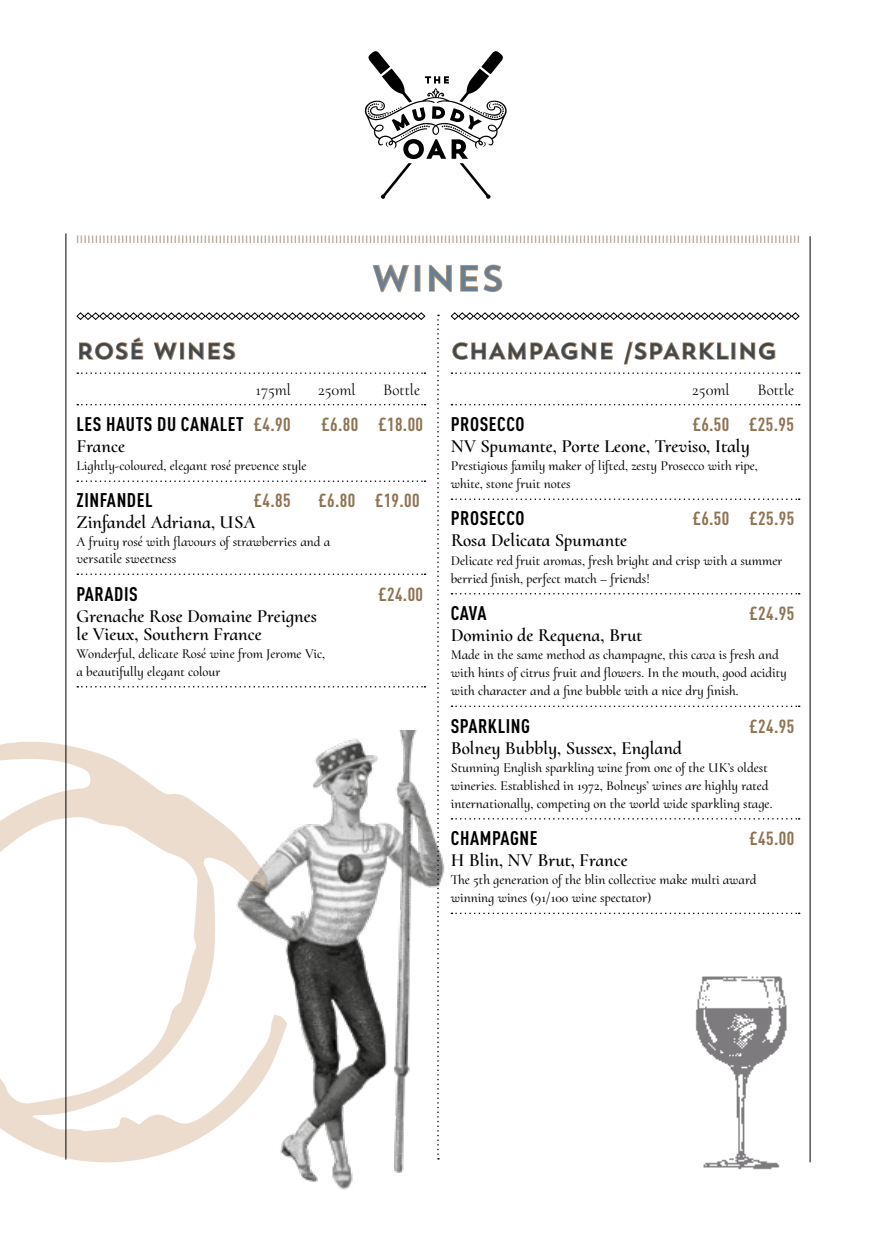
<style>
.page{position:relative;width:876px;height:1242px;background:#fff}
.page>*{position:absolute;margin:0;border:0;box-sizing:border-box;transform-origin:0 0}
.t1{font:36px "Trend Sans One";letter-spacing:-.02em;color:#697f91}
.t2{font:22.5px "Trend Sans One";letter-spacing:-.02em;color:#3f474b}
.t3{font:700 19.5px "DIN Cond";letter-spacing:.03em;color:#000}
.t4{font:600 18.75px/18px "Cormorant Upright";color:#000}
.t5{font:700 18.75px "DIN Cond";letter-spacing:.02em;color:#8f7251}
.t6{font:16.5px "Cormorant Upright";color:#000}
.t7{font:500 14.25px "Cormorant Upright";color:#000}
.t8{font:500 13.8px/18px "Cormorant Upright";color:#000}
.s1{font-size:18.75px;color:#8f7251}
</style>
<div class="page">
<svg style="left:365px;top:51px;width:142px;height:148px"></svg>
<svg style="left:450px;top:312px;width:350px;height:8px"></svg>
<svg style="left:451px;top:372px;width:349px;height:2px"></svg>
<svg style="left:451px;top:404px;width:349px;height:1px"></svg>
<svg style="left:451px;top:498px;width:349px;height:2px"></svg>
<svg style="left:451px;top:593px;width:349px;height:1px"></svg>
<svg style="left:451px;top:705px;width:349px;height:2px"></svg>
<svg style="left:489px;top:818px;width:311px;height:1px"></svg>
<svg style="left:489px;top:912px;width:311px;height:2px"></svg>
<svg style="left:452px;top:342px;width:161px;height:18px"></svg>
<svg style="left:623px;top:341px;width:106px;height:24px"></svg>
<div style="left:731px;top:342px;width:5px;height:18px;border:2px solid #ac947a"></div>
<svg style="left:740px;top:342px;width:36px;height:18px"></svg>
<svg style="left:77px;top:235px;width:722px;height:8px"></svg>
<svg style="left:372px;top:264px;width:37px;height:29px"></svg>
<div style="left:415px;top:265px;width:6px;height:27px;border:2px solid #c9a27c"></div>
<svg style="left:428px;top:264px;width:24px;height:28px"></svg>
<svg style="left:460px;top:264px;width:43px;height:29px"></svg>
<svg style="left:437px;top:314px;width:2px;height:416px"></svg>
<hr style="left:66px;top:233px;width:1px;height:926px;background:#000">
<hr style="left:810px;top:236px;width:1px;height:926px;background:#000">
<img style="left:288px;top:730px;width:201px;height:460px">
<img style="left:695px;top:976px;width:92px;height:194px">
<svg style="left:0;top:736px;width:288px;height:427px"></svg>
<svg style="left:76px;top:312px;width:350px;height:8px"></svg>
<svg style="left:77px;top:372px;width:348px;height:2px"></svg>
<svg style="left:77px;top:404px;width:348px;height:1px"></svg>
<svg style="left:77px;top:480px;width:348px;height:2px"></svg>
<svg style="left:77px;top:573px;width:348px;height:2px"></svg>
<svg style="left:77px;top:686px;width:348px;height:1px"></svg>
<svg style="left:79px;top:337px;width:65px;height:23px"></svg>
<svg style="left:153px;top:342px;width:24px;height:18px"></svg>
<div style="left:180px;top:342px;width:4px;height:18px;border:2px solid #ac947a"></div>
<svg style="left:188px;top:342px;width:48px;height:18px"></svg>
<h1 class="t1" style="left:371px;top:255px;width:135px">WINES</h1>
<h2 class="t2" style="left:77px;top:337px;width:162px">ROSÉ WINES</h2>
<p class="t6" style="left:256px;top:380px;width:37px">175ml</p>
<p class="t6" style="left:318px;top:380px;width:39px">250ml</p>
<p class="t6" style="left:383px;top:380px;width:38px">Bottle</p>
<h3 class="t3" style="left:77px;top:412px;width:216px">LES HAUTS DU CANALET <span class="s1">£4.90</span></h3>
<h3 class="t5" style="left:321px;top:413px;width:103px">£6.80 £18.00</h3>
<h3 class="t4" style="left:77px;top:437px;width:50px">France</h3>
<p class="t8" style="left:77px;top:456px;width:232px">Lightly-coloured, elegant rosé prevence style</p>
<h3 class="t3" style="left:77px;top:488px;width:78px">ZINFANDEL</h3>
<h3 class="t5" style="left:254px;top:489px;width:39px">£4.85</h3>
<h3 class="t5" style="left:318px;top:489px;width:103px">£6.80 £19.00</h3>
<h3 class="t4" style="left:77px;top:513px;width:181px">Zinfandel Adriana, USA</h3>
<p class="t8" style="left:77px;top:533px;width:255px">A fruity rosé with flavours of strawberries and a</p>
<p class="t7" style="left:77px;top:550px;width:101px">versatile sweetness</p>
<h3 class="t3" style="left:77px;top:581px;width:63px">PARADIS</h3>
<h3 class="t5" style="left:378px;top:582px;width:46px">£24.00</h3>
<h3 class="t4" style="left:77px;top:606px;width:242px">Grenache Rose Domaine Preignes le Vieux, Southern France</h3>
<p class="t8" style="left:77px;top:644px;width:250px">Wonderful, delicate Rosé wine from Jerome Vic, a beautifully elegant colour</p>
<h2 class="t2" style="left:451px;top:337px;width:328px">CHAMPAGNE /SPARKLING</h2>
<p class="t6" style="left:692px;top:380px;width:39px">250ml</p>
<p class="t6" style="left:757px;top:380px;width:38px">Bottle</p>
<h3 class="t3" style="left:451px;top:412px;width:75px">PROSECCO</h3>
<h3 class="t5" style="left:692px;top:413px;width:103px">£6.50 £25.95</h3>
<h3 class="t4" style="left:451px;top:437px;width:300px">NV Spumante, Porte Leone, Treviso, Italy</h3>
<p class="t8" style="left:451px;top:456px;width:309px">Prestigious family maker of lifted, zesty Prosecco with ripe, white, stone fruit notes</p>
<h3 class="t3" style="left:451px;top:506px;width:75px">PROSECCO</h3>
<h3 class="t5" style="left:692px;top:507px;width:103px">£6.50 £25.95</h3>
<h3 class="t4" style="left:451px;top:531px;width:178px">Rosa Delicata Spumante</h3>
<p class="t8" style="left:451px;top:551px;width:333px">Delicate red fruit aromas, fresh bright and crisp with a summer berried finish, perfect match – friends!</p>
<h3 class="t3" style="left:451px;top:601px;width:37px">CAVA</h3>
<h3 class="t5" style="left:749px;top:602px;width:46px">£24.95</h3>
<h3 class="t4" style="left:451px;top:626px;width:193px">Dominio de Requena, Brut</h3>
<p class="t8" style="left:451px;top:645px;width:338px">Made in the same method as champagne, this cava is fresh and with hints of citrus fruit and flowers. In the mouth, good acidity with character and a fine bubble with a nice dry finish.</p>
<h3 class="t3" style="left:451px;top:713px;width:81px">SPARKLING</h3>
<h3 class="t5" style="left:749px;top:714px;width:46px">£24.95</h3>
<h3 class="t4" style="left:451px;top:738px;width:233px">Bolney Bubbly, Sussex, England</h3>
<p class="t8" style="left:451px;top:758px;width:323px">Stunning English sparkling wine from one of the UK’s oldest wineries. Established in 1972, Bolneys’ wines are highly rated internationally, competing on the world wide sparkling stage.</p>
<h3 class="t3" style="left:451px;top:826px;width:88px">CHAMPAGNE</h3>
<h3 class="t5" style="left:749px;top:827px;width:46px">£45.00</h3>
<h3 class="t4" style="left:451px;top:851px;width:179px">H Blin, NV Brut, France</h3>
<p class="t8" style="left:451px;top:870px;width:307px">The 5th generation of the blin collective make multi award winning wines (91/100 wine spectator)</p>
</div>
